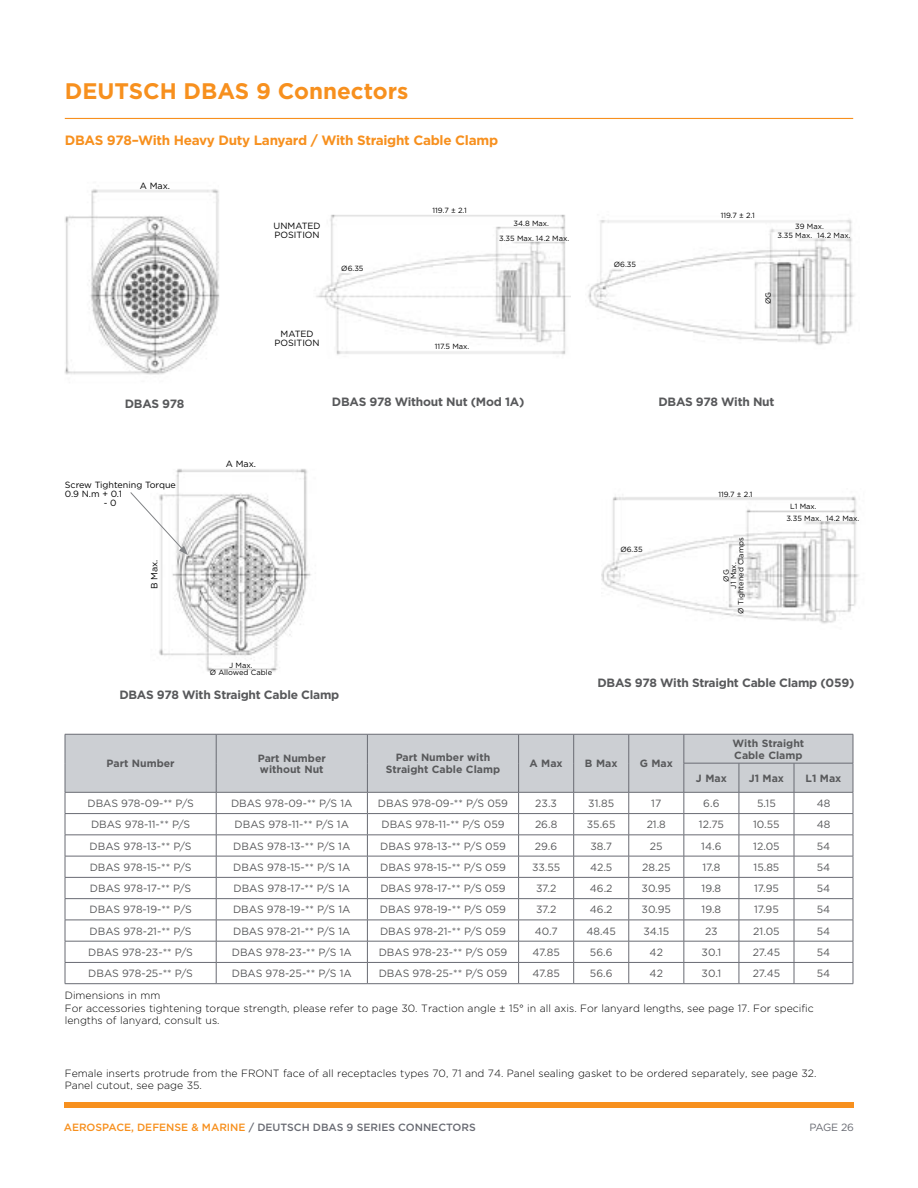
<style>
.page{position:relative;width:918px;height:1188px;background:#fff}
.page>*{position:absolute;margin:0;border:0;box-sizing:border-box;transform-origin:0 0}
.t1{font:700 22.5px "Gotham";color:#f7901e}
.t2{font:700 13.5px "Gotham";letter-spacing:-.02em;color:#f7901e}
.t3{font:700 12px "Gotham";letter-spacing:-.02em;color:#58595b}
.t4{font:10.5px "Gotham";color:#58595b}
.t5{font:300 10.5px/12.6px "Gotham";color:#000}
.t6{font:700 10.5px/12px "Gotham";color:#58595b}
.t7{font:500 10.5px "Gotham";color:#696b73}
.t8{font:10.5px "Gotham";letter-spacing:-.04em;color:#696b73}
.t9{font:9px/9px "Gotham";color:#000}
.t10{font:7.5px/7.5px "Gotham";color:#000;text-align:center}
.s1{color:#f7901e}
</style>
<div class="page">
<div style="left:65px;top:1102px;width:789px;height:6px;background:#f7901e"></div>
<hr style="left:65px;top:118px;width:788px;height:1px;background:#f7901e">
<svg style="left:65px;top:734px;width:789px;height:249px"></svg>
<hr style="left:65px;top:983px;width:151px;height:1px;background:#696b73">
<hr style="left:216px;top:983px;width:151px;height:1px;background:#696b73">
<hr style="left:367px;top:983px;width:152px;height:1px;background:#696b73">
<hr style="left:519px;top:983px;width:55px;height:1px;background:#696b73">
<hr style="left:574px;top:983px;width:55px;height:1px;background:#696b73">
<hr style="left:629px;top:983px;width:55px;height:1px;background:#696b73">
<hr style="left:684px;top:983px;width:55px;height:1px;background:#696b73">
<hr style="left:739px;top:983px;width:55px;height:1px;background:#696b73">
<hr style="left:794px;top:983px;width:59px;height:1px;background:#696b73">
<img style="left:159px;top:469px;width:152px;height:203px">
<img style="left:65px;top:189px;width:155px;height:186px">
<img style="left:601px;top:496px;width:258px;height:128px">
<img style="left:316px;top:214px;width:254px;height:141px">
<img style="left:588px;top:219px;width:266px;height:126px">
<svg style="left:130px;top:491px;width:58px;height:64px"></svg>
<h1 class="t1" style="left:65px;top:76px;width:345px">DEUTSCH DBAS 9 Connectors</h1>
<p class="t2" style="left:65px;top:131px;width:435px">DBAS 978–With Heavy Duty Lanyard / With Straight Cable Clamp</p>
<p class="t9" style="left:140px;top:181px;width:32px">A Max.</p>
<p class="t3" style="left:125px;top:395px;width:61px">DBAS 978</p>
<p class="t9" style="left:65px;top:480px;width:113px">Screw Tightening Torque<br>0.9 N.m + 0.1</p>
<p class="t9" style="left:104px;top:498px;width:14px">- 0</p>
<p class="t9" style="left:150px;top:589px;width:31px;rotate:-90deg">B Max.</p>
<p class="t9" style="left:274px;top:221px;width:48px">UNMATED<br>POSITION</p>
<p class="t10" style="left:341px;top:264px;width:24px">Ø6.35</p>
<p class="t9" style="left:275px;top:329px;width:47px;text-align:center">MATED<br>POSITION</p>
<p class="t10" style="left:433px;top:206px;width:36px">119.7 ± 2.1</p>
<p class="t10" style="left:514px;top:220px;width:37px">34.8 Max.</p>
<p class="t10" style="left:499px;top:234px;width:72px">3.35 Max. 14.2 Max.</p>
<p class="t10" style="left:435px;top:343px;width:36px">117.5 Max.</p>
<p class="t10" style="left:614px;top:260px;width:24px">Ø6.35</p>
<p class="t10" style="left:721px;top:212px;width:36px">119.7 ± 2.1</p>
<p class="t10" style="left:795px;top:222px;width:30px">39 Max.</p>
<p class="t10" style="left:777px;top:231px;width:75px">3.35 Max. 14.2 Max.</p>
<p class="t10" style="left:764px;top:304px;width:14px;rotate:-90deg">ØG</p>
<p class="t3" style="left:332px;top:394px;width:194px">DBAS 978 Without Nut (Mod 1A)</p>
<p class="t3" style="left:658px;top:394px;width:118px">DBAS 978 With Nut</p>
<p class="t9" style="left:226px;top:459px;width:32px">A Max.</p>
<p class="t10" style="left:210px;top:661px;width:64px">J Max.<br>Ø Allowed Cable</p>
<p class="t10" style="left:620px;top:545px;width:24px">Ø6.35</p>
<p class="t10" style="left:718px;top:490px;width:36px">119.7 ± 2.1</p>
<p class="t10" style="left:730px;top:614px;width:78px;rotate:-90deg">J1 Max.<br>Ø Tightened Clamps</p>
<p class="t10" style="left:722px;top:582px;width:14px;rotate:-90deg">ØG</p>
<p class="t10" style="left:786px;top:501px;width:75px;line-height:11.7px;text-align:left;text-indent:4px">L1 Max.<br>3.35 Max. 14.2 Max.</p>
<p class="t3" style="left:597px;top:674px;width:258px">DBAS 978 With Straight Cable Clamp (059)</p>
<p class="t3" style="left:119px;top:687px;width:221px">DBAS 978 With Straight Cable Clamp</p>
<p class="t6" style="left:107px;top:758px;width:70px">Part Number</p>
<p class="t6" style="left:258px;top:753px;width:70px;line-height:10.5px">Part Number without Nut</p>
<p class="t6" style="left:386px;top:752px;width:116px;text-align:center">Part Number with<br>Straight Cable Clamp</p>
<p class="t6" style="left:530px;top:758px;width:35px">A Max</p>
<p class="t6" style="left:585px;top:758px;width:34px">B Max</p>
<p class="t6" style="left:640px;top:758px;width:35px">G Max</p>
<p class="t6" style="left:733px;top:737px;width:73px">With Straight<br>Cable Clamp</p>
<p class="t6" style="left:696px;top:772px;width:32px">J Max</p>
<p class="t6" style="left:749px;top:772px;width:37px">J1 Max</p>
<p class="t6" style="left:806px;top:772px;width:37px">L1 Max</p>
<p class="t4" style="left:87px;top:797px;width:108px">DBAS 978-09-** P/S</p>
<p class="t4" style="left:231px;top:797px;width:123px">DBAS 978-09-** P/S 1A</p>
<p class="t4" style="left:378px;top:797px;width:132px">DBAS 978-09-** P/S 059</p>
<p class="t4" style="left:535px;top:797px;width:23px">23.3</p>
<p class="t4" style="left:588px;top:797px;width:27px">31.85</p>
<p class="t4" style="left:651px;top:797px;width:12px">17</p>
<p class="t4" style="left:703px;top:797px;width:18px">6.6</p>
<p class="t4" style="left:757px;top:797px;width:20px">5.15</p>
<p class="t4" style="left:817px;top:797px;width:15px">48</p>
<p class="t4" style="left:91px;top:818px;width:101px">DBAS 978-11-** P/S</p>
<p class="t4" style="left:235px;top:818px;width:116px">DBAS 978-11-** P/S 1A</p>
<p class="t4" style="left:381px;top:818px;width:125px">DBAS 978-11-** P/S 059</p>
<p class="t4" style="left:535px;top:818px;width:24px">26.8</p>
<p class="t4" style="left:587px;top:818px;width:30px">35.65</p>
<p class="t4" style="left:647px;top:818px;width:21px">21.8</p>
<p class="t4" style="left:699px;top:818px;width:26px">12.75</p>
<p class="t4" style="left:753px;top:818px;width:28px">10.55</p>
<p class="t4" style="left:817px;top:818px;width:15px">48</p>
<p class="t4" style="left:90px;top:839px;width:103px">DBAS 978-13-** P/S</p>
<p class="t4" style="left:233px;top:839px;width:119px">DBAS 978-13-** P/S 1A</p>
<p class="t4" style="left:380px;top:839px;width:127px">DBAS 978-13-** P/S 059</p>
<p class="t4" style="left:535px;top:839px;width:24px">29.6</p>
<p class="t4" style="left:590px;top:839px;width:23px">38.7</p>
<p class="t4" style="left:650px;top:839px;width:14px">25</p>
<p class="t4" style="left:701px;top:839px;width:22px">14.6</p>
<p class="t4" style="left:753px;top:839px;width:28px">12.05</p>
<p class="t4" style="left:817px;top:839px;width:15px">54</p>
<p class="t4" style="left:90px;top:861px;width:103px">DBAS 978-15-** P/S</p>
<p class="t4" style="left:233px;top:861px;width:119px">DBAS 978-15-** P/S 1A</p>
<p class="t4" style="left:380px;top:861px;width:127px">DBAS 978-15-** P/S 059</p>
<p class="t4" style="left:532px;top:861px;width:30px">33.55</p>
<p class="t4" style="left:590px;top:861px;width:24px">42.5</p>
<p class="t4" style="left:642px;top:861px;width:30px">28.25</p>
<p class="t4" style="left:702px;top:861px;width:20px">17.8</p>
<p class="t4" style="left:754px;top:861px;width:27px">15.85</p>
<p class="t4" style="left:817px;top:861px;width:15px">54</p>
<p class="t4" style="left:90px;top:882px;width:103px">DBAS 978-17-** P/S</p>
<p class="t4" style="left:234px;top:882px;width:118px">DBAS 978-17-** P/S 1A</p>
<p class="t4" style="left:380px;top:882px;width:127px">DBAS 978-17-** P/S 059</p>
<p class="t4" style="left:536px;top:882px;width:22px">37.2</p>
<p class="t4" style="left:590px;top:882px;width:24px">46.2</p>
<p class="t4" style="left:642px;top:882px;width:31px">30.95</p>
<p class="t4" style="left:702px;top:882px;width:21px">19.8</p>
<p class="t4" style="left:754px;top:882px;width:26px">17.95</p>
<p class="t4" style="left:817px;top:882px;width:15px">54</p>
<p class="t4" style="left:90px;top:903px;width:104px">DBAS 978-19-** P/S</p>
<p class="t4" style="left:233px;top:903px;width:119px">DBAS 978-19-** P/S 1A</p>
<p class="t4" style="left:380px;top:903px;width:128px">DBAS 978-19-** P/S 059</p>
<p class="t4" style="left:536px;top:903px;width:22px">37.2</p>
<p class="t4" style="left:590px;top:903px;width:24px">46.2</p>
<p class="t4" style="left:642px;top:903px;width:31px">30.95</p>
<p class="t4" style="left:702px;top:903px;width:21px">19.8</p>
<p class="t4" style="left:754px;top:903px;width:26px">17.95</p>
<p class="t4" style="left:817px;top:903px;width:15px">54</p>
<p class="t4" style="left:90px;top:924px;width:104px">DBAS 978-21-** P/S</p>
<p class="t4" style="left:233px;top:924px;width:119px">DBAS 978-21-** P/S 1A</p>
<p class="t4" style="left:380px;top:924px;width:127px">DBAS 978-21-** P/S 059</p>
<p class="t4" style="left:535px;top:924px;width:24px">40.7</p>
<p class="t4" style="left:586px;top:924px;width:31px">48.45</p>
<p class="t4" style="left:643px;top:924px;width:27px">34.15</p>
<p class="t4" style="left:705px;top:924px;width:14px">23</p>
<p class="t4" style="left:753px;top:924px;width:28px">21.05</p>
<p class="t4" style="left:817px;top:924px;width:15px">54</p>
<p class="t4" style="left:88px;top:946px;width:106px">DBAS 978-23-** P/S</p>
<p class="t4" style="left:232px;top:946px;width:121px">DBAS 978-23-** P/S 1A</p>
<p class="t4" style="left:379px;top:946px;width:130px">DBAS 978-23-** P/S 059</p>
<p class="t4" style="left:532px;top:946px;width:29px">47.85</p>
<p class="t4" style="left:590px;top:946px;width:24px">56.6</p>
<p class="t4" style="left:650px;top:946px;width:15px">42</p>
<p class="t4" style="left:702px;top:946px;width:21px">30.1</p>
<p class="t4" style="left:753px;top:946px;width:29px">27.45</p>
<p class="t4" style="left:817px;top:946px;width:15px">54</p>
<p class="t4" style="left:88px;top:967px;width:106px">DBAS 978-25-** P/S</p>
<p class="t4" style="left:232px;top:967px;width:121px">DBAS 978-25-** P/S 1A</p>
<p class="t4" style="left:379px;top:967px;width:130px">DBAS 978-25-** P/S 059</p>
<p class="t4" style="left:532px;top:967px;width:29px">47.85</p>
<p class="t4" style="left:590px;top:967px;width:24px">56.6</p>
<p class="t4" style="left:650px;top:967px;width:15px">42</p>
<p class="t4" style="left:702px;top:967px;width:21px">30.1</p>
<p class="t4" style="left:753px;top:967px;width:29px">27.45</p>
<p class="t4" style="left:817px;top:967px;width:15px">54</p>
<p class="t5" style="left:65px;top:989px;width:751px">Dimensions in mm<br>For accessories tightening torque strength, please refer to page 30. Traction angle ± 15° in all axis. For lanyard lengths, see page 17. For specific lengths of lanyard, consult us.</p>
<p class="t5" style="left:65px;top:1066px;width:753px">Female inserts protrude from the FRONT face of all receptacles types 70, 71 and 74. Panel sealing gasket to be ordered separately, see page 32.<br>Panel cutout, see page 35.</p>
<p class="t7" style="left:64px;top:1120px;width:414px"><span class="s1">AEROSPACE, DEFENSE &amp; MARINE</span> / DEUTSCH DBAS 9 SERIES CONNECTORS</p>
<p class="t8" style="left:809px;top:1121px;width:46px">PAGE 26</p>
</div>
